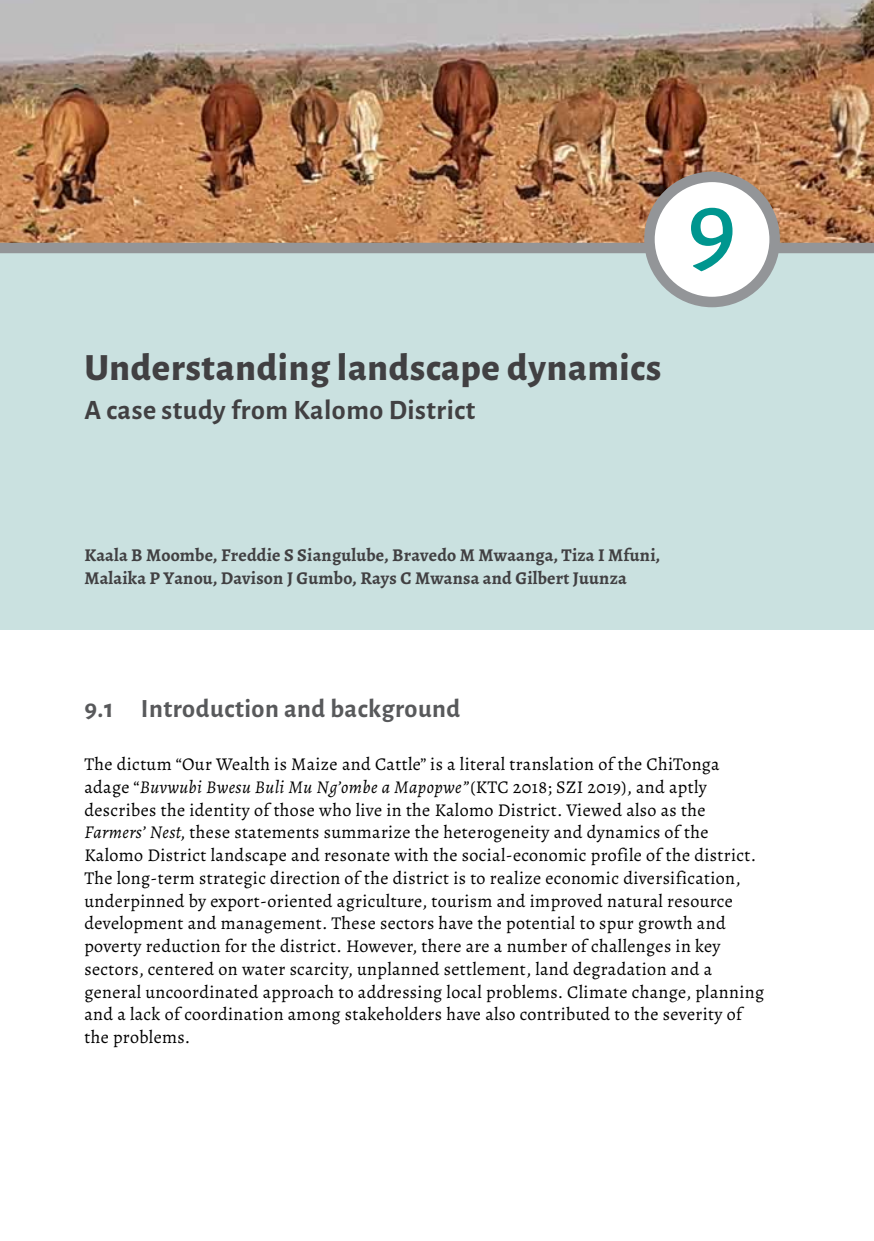
<style>
.page{position:relative;width:874px;height:1241px;background:#fff}
.page>*{position:absolute;margin:0;border:0;box-sizing:border-box;transform-origin:0 0}
.t1{font:500 105px "Alegreya Sans";color:#00968f}
.t2{font:800 38.5px "Alegreya Sans";letter-spacing:.02em;color:#414042}
.t3{font:700 28px "Alegreya Sans";letter-spacing:.02em;color:#414042}
.t4{font:700 26.25px "Alegreya Sans";letter-spacing:.02em;color:#58595b}
.t5{font:18.03px/22.8px "Alegreya";letter-spacing:.02em;color:#000}
.t6{font:700 18.03px/22.8px "Alegreya";letter-spacing:.01em;color:#414042}
.s1{font-style:italic}
</style>
<div class="page">
<img style="left:0;top:0;width:873px;height:243px">
<div style="left:0;top:244px;width:873px;height:386px;background:#cae1e0"></div>
<div style="left:0;top:243px;width:873px;height:10px;background:#939598"></div>
<div style="left:649px;top:177px;width:125px;height:125px;background:#fff;border-radius:50%"></div>
<div style="left:644px;top:171px;width:135px;height:136px;border:10px solid #939598;border-radius:50%"></div>
<h1 class="t1" style="left:686px;top:154px;width:51px">9</h1>
<h2 class="t2" style="left:84px;top:338px;width:578px">Understanding landscape dynamics</h2>
<h3 class="t3" style="left:84px;top:389px;width:392px">A case study from Kalomo District</h3>
<p class="t6" style="left:84px;top:543px;width:577px">Kaala B Moombe, Freddie S Siangulube, Bravedo M Mwaanga, Tiza I Mfuni,<br>Malaika P Yanou, Davison J Gumbo, Rays C Mwansa and Gilbert Juunza</p>
<h3 class="t4" style="left:84px;top:689px;width:377px">9.1 Introduction and background</h3>
<p class="t5" style="left:84px;top:752px;width:680px">The dictum “Our Wealth is Maize and Cattle” is a literal translation of the ChiTonga adage “<span class="s1">Buvwubi Bwesu Buli Mu Ng’ombe a Mapopwe”</span>(KTC 2018; SZI 2019), and aptly describes the identity of those who live in the Kalomo District. Viewed also as the <span class="s1">Farmers’ Nest,</span> these statements summarize the heterogeneity and dynamics of the Kalomo District landscape and resonate with the social-economic profile of the district.<br>The long-term strategic direction of the district is to realize economic diversification, underpinned by export-oriented agriculture, tourism and improved natural resource development and management. These sectors have the potential to spur growth and poverty reduction for the district. However, there are a number of challenges in key sectors, centered on water scarcity, unplanned settlement, land degradation and a general uncoordinated approach to addressing local problems. Climate change, planning and a lack of coordination among stakeholders have also contributed to the severity of the problems.</p>
</div>
